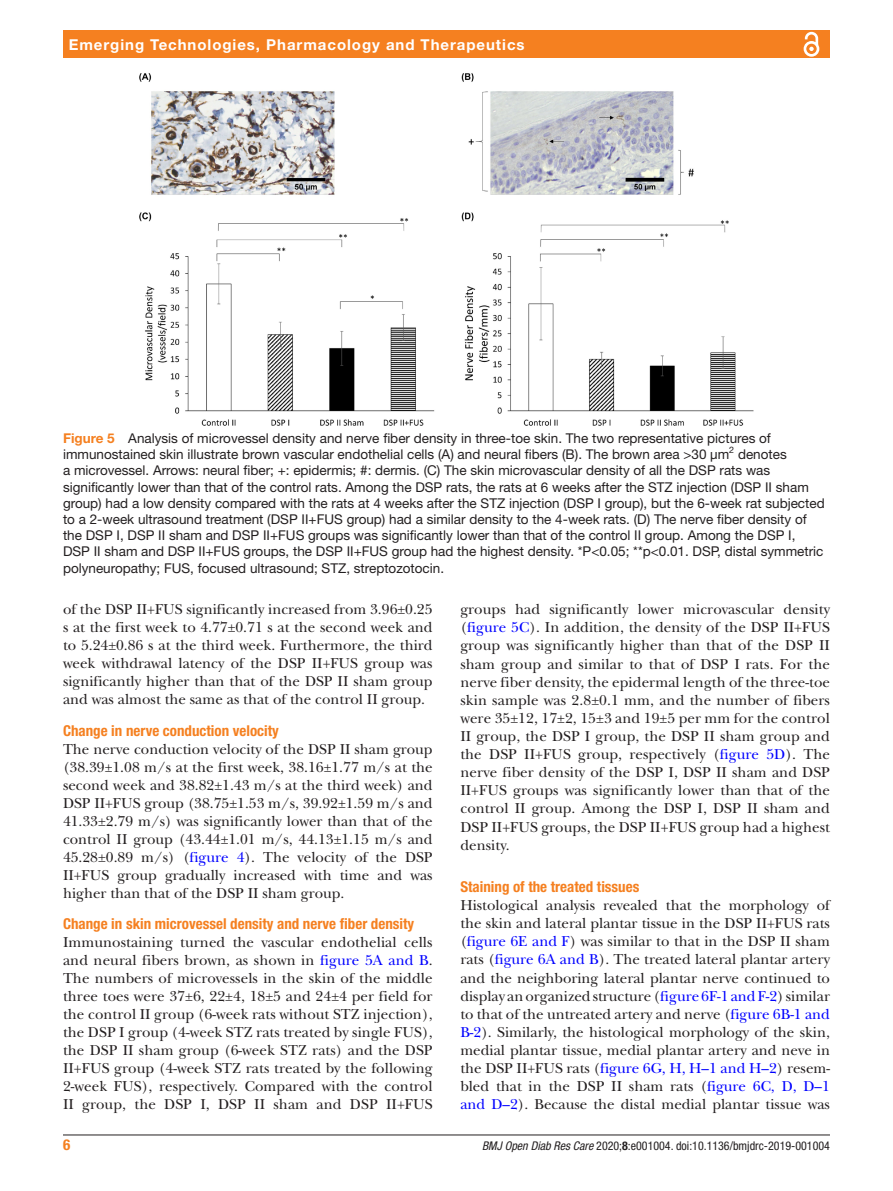
<style>
.page{position:relative;width:893px;height:1191px;background:#fff}
.page>*{position:absolute;margin:0;border:0;box-sizing:border-box;transform-origin:0 0}
.t1{font:15px/18.1px "New Baskerville";color:#231f20;text-align:justify}
.t2{font:700 condensed 15px "Helvetica Neue LT Std";color:#f58020}
.t3{font:700 15px "Helvetica Neue LT Std";letter-spacing:.065em;color:#fff}
.t4{font:13.5px/16.2px "Helvetica Neue LT Std";color:#231f20}
.t5{font:condensed 12px "Helvetica Neue LT Std";color:#231f20}
.s1{font-weight:700;color:#f58020}
.s2{color:#00f}
.s3{font-style:italic}
.s4{font-weight:700}
</style>
<div class="page">
<hr style="left:63px;top:1134px;width:767px;height:1px;background:#231f20">
<div style="left:63px;top:31px;width:767px;height:27px;background:#f58020"></div>
<svg style="left:803px;top:31px;width:17px;height:26px"></svg>
<img style="left:140px;top:73px;width:613px;height:352px">
<p class="t3" style="left:69px;top:35px;width:457px">Emerging Technologies, Pharmacology and Therapeutics</p>
<p class="t4" style="left:63px;top:430px;width:763px"><span class="s1">Figure 5</span> Analysis of microvessel density and nerve fiber density in three-toe skin. The two representative pictures of immunostained skin illustrate brown vascular endothelial cells (A) and neural fibers (B). The brown area &gt;30 µm<sup>2</sup> denotes<br>a microvessel. Arrows: neural fiber; +: epidermis; #: dermis. (C) The skin microvascular density of all the DSP rats was significantly lower than that of the control rats. Among the DSP rats, the rats at 6 weeks after the STZ injection (DSP II sham group) had a low density compared with the rats at 4 weeks after the STZ injection (DSP I group), but the 6-week rat subjected to a 2-week ultrasound treatment (DSP II+FUS group) had a similar density to the 4-week rats. (D) The nerve fiber density of the DSP I, DSP II sham and DSP II+FUS groups was significantly lower than that of the control II group. Among the DSP I, DSP II sham and DSP II+FUS groups, the DSP II+FUS group had the highest density. *P&lt;0.05; **p&lt;0.01. DSP, distal symmetric polyneuropathy; FUS, focused ultrasound; STZ, streptozotocin.</p>
<p class="t1" style="left:63px;top:600px;width:371px">of the DSP II+FUS significantly increased from 3.96±0.25 s at the first week to 4.77±0.71 s at the second week and to 5.24±0.86 s at the third week. Furthermore, the third week withdrawal latency of the DSP II+FUS group was significantly higher than that of the DSP II sham group and was almost the same as that of the control II group.</p>
<p class="t2" style="left:63px;top:721px;width:217px">Change in nerve conduction velocity</p>
<p class="t1" style="left:63px;top:740px;width:371px">The nerve conduction velocity of the DSP II sham group (38.39±1.08 m/s at the first week, 38.16±1.77 m/s at the second week and 38.82±1.43 m/s at the third week) and DSP II+FUS group (38.75±1.53 m/s, 39.92±1.59 m/s and 41.33±2.79 m/s) was significantly lower than that of the control II group (43.44±1.01 m/s, 44.13±1.15 m/s and 45.28±0.89 m/s) (<span class="s2">figure 4</span>). The velocity of the DSP II+FUS group gradually increased with time and was higher than that of the DSP II sham group.</p>
<p class="t2" style="left:63px;top:915px;width:353px">Change in skin microvessel density and nerve fiber density</p>
<p class="t1" style="left:63px;top:933px;width:371px">Immunostaining turned the vascular endothelial cells and neural fibers brown, as shown in <span class="s2">figure 5A and B</span>.<br>The numbers of microvessels in the skin of the middle three toes were 37±6, 22±4, 18±5 and 24±4 per field for the control II group (6-week rats without STZ injection), the DSP I group (4-week STZ rats treated by single FUS), the DSP II sham group (6-week STZ rats) and the DSP II+FUS group (4-week STZ rats treated by the following 2-week FUS), respectively. Compared with the control II group, the DSP I, DSP II sham and DSP II+FUS</p>
<p class="t1" style="left:460px;top:600px;width:371px">groups had significantly lower microvascular density (<span class="s2">figure 5C</span>). In addition, the density of the DSP II+FUS group was significantly higher than that of the DSP II sham group and similar to that of DSP I rats. For the nerve fiber density, the epidermal length of the three-toe skin sample was 2.8±0.1 mm, and the number of fibers were 35±12, 17±2, 15±3 and 19±5 per mm for the control II group, the DSP I group, the DSP II sham group and the DSP II+FUS group, respectively (<span class="s2">figure 5D</span>). The nerve fiber density of the DSP I, DSP II sham and DSP II+FUS groups was significantly lower than that of the control II group. Among the DSP I, DSP II sham and DSP II+FUS groups, the DSP II+FUS group had a highest density.</p>
<p class="t2" style="left:460px;top:877px;width:181px">Staining of the treated tissues</p>
<p class="t1" style="left:460px;top:896px;width:371px">Histological analysis revealed that the morphology of the skin and lateral plantar tissue in the DSP II+FUS rats (<span class="s2">figure 6E and F</span>) was similar to that in the DSP II sham rats (<span class="s2">figure 6A and B</span>). The treated lateral plantar artery and the neighboring lateral plantar nerve continued to display an organized structure (<span class="s2">figure 6F-1 and F-2</span>) similar to that of the untreated artery and nerve (<span class="s2">figure 6B-1 and B-2</span>). Similarly, the histological morphology of the skin, medial plantar tissue, medial plantar artery and neve in the DSP II+FUS rats (<span class="s2">figure 6G, H, H–1 and H–2</span>) resem&shy;bled that in the DSP II sham rats (<span class="s2">figure 6C, D, D–1 and D–2</span>). Because the distal medial plantar tissue was</p>
<p class="t2" style="left:63px;top:1135px;width:9px">6</p>
<p class="t5" style="left:482px;top:1138px;width:349px"><span class="s3">BMJ Open Diab Res Care</span> 2020;<span class="s4">8</span>:e001004. doi:10.1136/bmjdrc-2019-001004</p>
</div>
